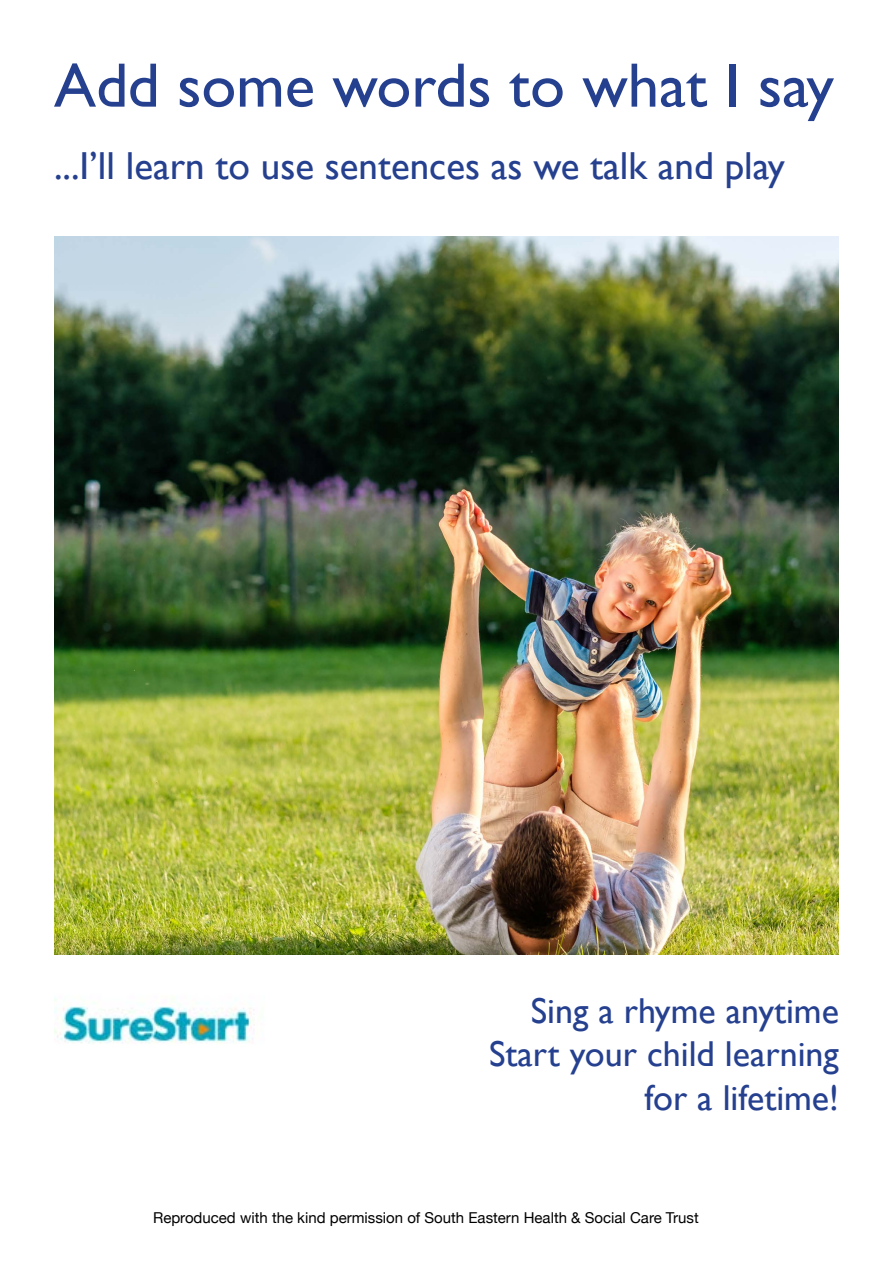
<style>
.page{position:relative;width:893px;height:1263px;background:#fff}
.page>*{position:absolute;margin:0;border:0;box-sizing:border-box;transform-origin:0 0}
.t1{font:63px "Gill Sans";color:#25408f}
.t2{font:39px "Gill Sans";color:#25408f}
.t3{font:36px/43.2px "Gill Sans";color:#25408f;text-align:right}
.t4{font:15px "Helvetica Neue";color:#000}
</style>
<div class="page">
<img style="left:54px;top:954px;width:211px;height:90px">
<img style="left:54px;top:236px;width:785px;height:718px">
<h1 class="t1" style="left:54px;top:49px;width:781px">Add some words to what I say</h1>
<h2 class="t2" style="left:54px;top:143px;width:732px">...I’ll learn to use sentences as we talk and play</h2>
<h3 class="t3" style="left:489px;top:989px;width:351px">Sing a rhyme anytime<br>Start your child learning for a lifetime!</h3>
<p class="t4" style="left:153px;top:1207px;width:547px">Reproduced with the kind permission of South Eastern Health &amp; Social Care Trust</p>
</div>
